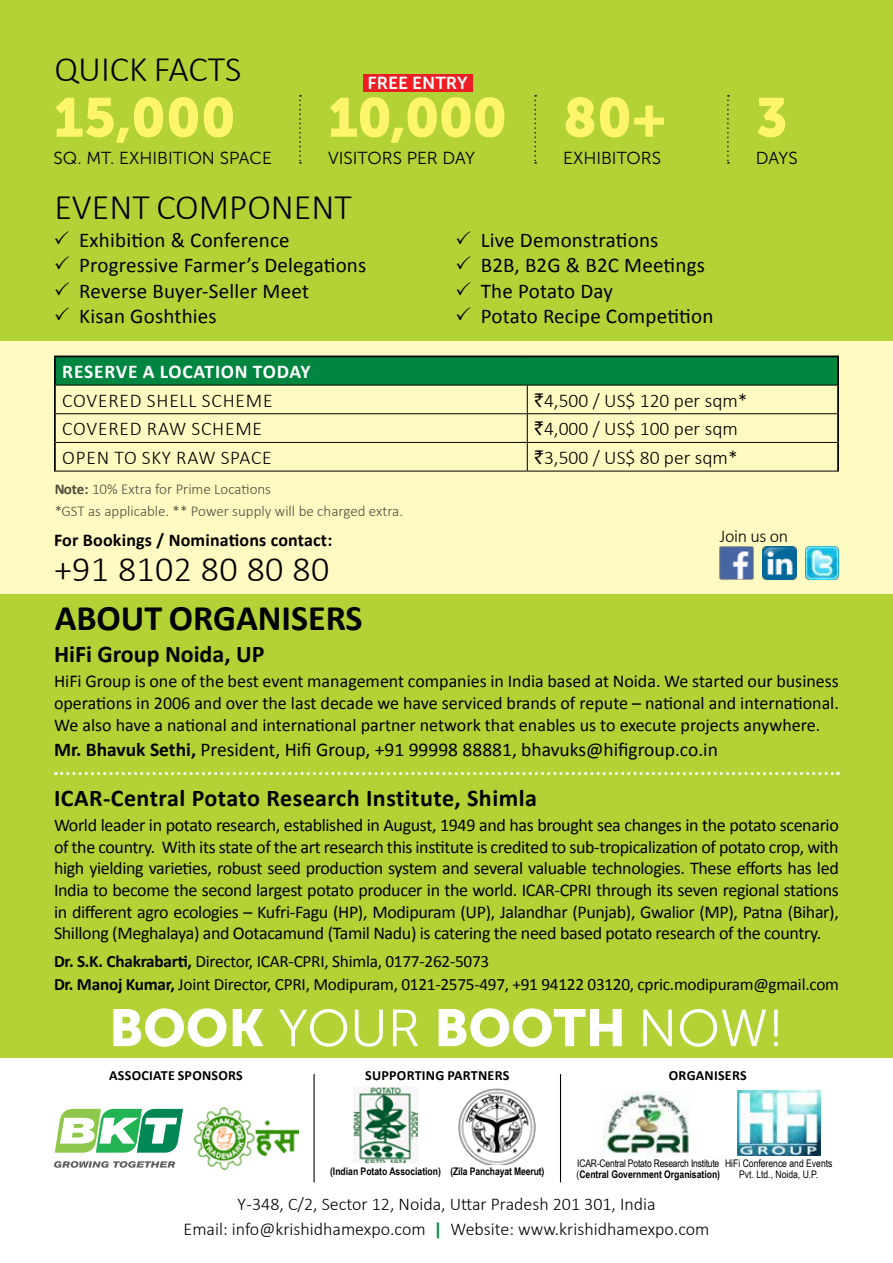
<style>
.page{position:relative;width:893px;height:1263px;background:#fff}
.page>*{position:absolute;margin:0;border:0;box-sizing:border-box;transform-origin:0 0}
.t1{font:54.45px "Museo Sans 900";color:#fff56d}
.t2{font:52.05px "Museo Sans 900";color:#fff}
.t3{font:300 36px "Calibri";letter-spacing:.01em;color:#000}
.t4{font:700 36px "Calibri";color:#000}
.t5{font:700 24px "Calibri";letter-spacing:.02em;color:#000}
.t6{font:700 24px "Calibri";color:#000}
.t7{font:21px/25.5px "Calibri";letter-spacing:.01em;color:#000}
.t8{font:300 19.5px "Calibri";color:#000}
.t9{font:19.5px "Calibri";color:#000}
.t10{font:700 19.5px "Calibri";letter-spacing:.04em;color:#fff}
.t11{font:18px/21.6px "Calibri";letter-spacing:-.02em;color:#000;text-align:justify}
.t12{font:300 18px/25px "Calibri";color:#000;text-align:center}
.t13{font:700 18px "Calibri";letter-spacing:.01em;color:#000}
.t14{font:17.4px "Museo Sans 300";color:#000}
.t15{font:17.4px "Museo Sans 700";color:#fff}
.t16{font:17.25px/22.5px "Calibri";letter-spacing:-.015em;color:#000}
.t17{font:300 15px/22.2px "Calibri";color:#000}
.t18{font:700 14.1px "Calibri";letter-spacing:.02em;color:#000}
.t19{font:10.5px/10.5px "Arial Narrow";letter-spacing:-.02em;color:#000}
.t20{font:700 10.5px "Arial Narrow";color:#000}
.t21{font:10.5px/11.2px "Arial Narrow";color:#000;text-align:center}
.s1{font-family:"Rupee";font-weight:400}
.s2{font-weight:700}
.s3{font-family:"Museo Sans 300"}
.s4{font-weight:700;color:#009241}
</style>
<div class="page">
<div style="left:0;top:312px;width:893px;height:719px;background:#fffac2"></div>
<img style="left:720px;top:546px;width:33px;height:34px">
<img style="left:763px;top:546px;width:33px;height:34px">
<img style="left:806px;top:546px;width:33px;height:34px">
<div style="left:55px;top:356px;width:783px;height:29px;background:#008641"></div>
<hr style="left:54px;top:356px;width:473px;height:1px;background:#000">
<hr style="left:54px;top:357px;width:2px;height:28px;background:#000">
<hr style="left:527px;top:356px;width:312px;height:1px;background:#000">
<hr style="left:837px;top:357px;width:2px;height:28px;background:#000">
<hr style="left:54px;top:385px;width:2px;height:29px;background:#000">
<hr style="left:837px;top:385px;width:2px;height:29px;background:#000">
<hr style="left:54px;top:414px;width:2px;height:28px;background:#000">
<hr style="left:837px;top:414px;width:2px;height:28px;background:#000">
<hr style="left:54px;top:442px;width:2px;height:29px;background:#000">
<hr style="left:837px;top:442px;width:2px;height:29px;background:#000">
<hr style="left:56px;top:385px;width:471px;height:1px;background:#000">
<hr style="left:527px;top:385px;width:310px;height:1px;background:#000">
<hr style="left:56px;top:413px;width:471px;height:1px;background:#000">
<hr style="left:527px;top:413px;width:310px;height:1px;background:#000">
<hr style="left:56px;top:442px;width:471px;height:1px;background:#000">
<hr style="left:527px;top:442px;width:310px;height:1px;background:#000">
<svg style="left:527px;top:385px;width:1px;height:86px"></svg>
<hr style="left:54px;top:471px;width:473px;height:1px;background:#000">
<hr style="left:527px;top:471px;width:312px;height:1px;background:#000">
<div style="left:0;top:0;width:893px;height:340px;background:#b2d235"></div>
<div style="left:0;top:594px;width:893px;height:463px;background:#b2d235"></div>
<svg style="left:56px;top:772px;width:782px;height:3px"></svg>
<hr style="left:314px;top:1074px;width:1px;height:108px;background:#000">
<hr style="left:560px;top:1074px;width:1px;height:108px;background:#000">
<svg style="left:55px;top:1109px;width:128px;height:44px"></svg>
<svg style="left:54px;top:1161px;width:121px;height:7px"></svg>
<img style="left:194px;top:1107px;width:104px;height:63px">
<img style="left:737px;top:1091px;width:83px;height:65px">
<img style="left:604px;top:1091px;width:86px;height:64px">
<img style="left:354px;top:1087px;width:64px;height:76px">
<img style="left:458px;top:1088px;width:78px;height:76px">
<svg style="left:299px;top:95px;width:2px;height:69px"></svg>
<svg style="left:534px;top:95px;width:2px;height:69px"></svg>
<svg style="left:727px;top:95px;width:2px;height:69px"></svg>
<div style="left:363px;top:74px;width:109px;height:18px;background:#ed1d24"></div>
<h3 class="t3" style="left:54px;top:47px;width:109px">Quick facts</h3>
<h1 class="t1" style="left:54px;top:87px;width:184px">15,000</h1>
<p class="t14" style="left:54px;top:148px;width:220px">SQ. MT. EXHIBITION SPACE</p>
<p class="t15" style="left:368px;top:74px;width:102px">FREE ENTRY</p>
<h1 class="t1" style="left:328px;top:87px;width:181px">10,000</h1>
<p class="t14" style="left:328px;top:148px;width:19px">VISIT</p>
<p class="t14" style="left:367px;top:148px;width:109px">ORS PE R DAY</p>
<h1 class="t1" style="left:563px;top:87px;width:105px">80+</h1>
<p class="t14" style="left:563px;top:148px;width:20px">EXHIBIT</p>
<p class="t14" style="left:627px;top:148px;width:34px">ORS</p>
<h3 class="t3" style="left:54px;top:184px;width:34px">Event</h3>
<h3 class="t3" style="left:156px;top:184px;width:42px">Component</h3>
<p class="t7" style="left:79px;top:226px;width:289px">Exhibition &amp; Conference<br>Progressive Farmer’s Delegations<br>Reverse Buyer-Seller Meet<br>Kisan Goshthies</p>
<p class="t7" style="left:481px;top:226px;width:234px">Live Demonstrations<br>B2B, B2G &amp; B2C Meetings<br>The Potato Day<br>Potato Recipe Competition</p>
<h1 class="t1" style="left:756px;top:87px;width:33px">3</h1>
<p class="t14" style="left:756px;top:148px;width:42px">DAYS</p>
<p class="t10" style="left:62px;top:359px;width:12px">RESER</p>
<p class="t10" style="left:116px;top:359px;width:196px">VE A LOCATION To day</p>
<p class="t8" style="left:62px;top:388px;width:23px">Cove</p>
<p class="t8" style="left:108px;top:388px;width:57px">red Shell</p>
<p class="t8" style="left:202px;top:388px;width:23px">Scheme</p>
<p class="t8" style="left:534px;top:388px;width:215px"><span class="s1">`</span>4,500 / US$ 120 per sqm*</p>
<p class="t8" style="left:62px;top:417px;width:23px">Cove</p>
<p class="t8" style="left:108px;top:417px;width:22px">redRaw</p>
<p class="t8" style="left:191px;top:417px;width:23px">Scheme</p>
<p class="t8" style="left:534px;top:417px;width:205px"><span class="s1">`</span>4,000 / US$ 100 per sqm</p>
<p class="t8" style="left:62px;top:445px;width:24px">Opento</p>
<p class="t8" style="left:142px;top:445px;width:40px">Sky Raw</p>
<p class="t8" style="left:221px;top:445px;width:21px">Space</p>
<p class="t8" style="left:534px;top:445px;width:205px"><span class="s1">`</span>3,500 / US$ 80 per sqm*</p>
<p class="t17" style="left:54px;top:478px;width:350px"><span class="s2">Note:</span> 10% Extra for Prime Locations<br>*GST as applicable. ** Power supply will be charged extra.</p>
<p class="t13" style="left:54px;top:529px;width:280px">For Bookings / Nominations contact:</p>
<h3 class="t3" style="left:54px;top:547px;width:277px">+91 8102 80 80 80</h3>
<h3 class="t4" style="left:55px;top:596px;width:309px">ABOUT ORGANISERs</h3>
<h3 class="t6" style="left:54px;top:639px;width:197px">HiFi Group Noida, UP</h3>
<p class="t12" style="left:720px;top:523px;width:70px">Join us on</p>
<p class="t11" style="left:54px;top:670px;width:786px">HiFi Group is one of the best event management companies in India based at Noida. We started our business operations in 2006 and over the last decade we have serviced brands of repute – national and international.<br>We also have a national and international partner network that enables us to execute projects anywhere.</p>
<p class="t9" style="left:54px;top:737px;width:665px"><span class="s2">Mr. Bhavuk Sethi,</span> President, Hifi Group, +91 99998 88881, bhavuks@hifigroup.co.in</p>
<h3 class="t5" style="left:54px;top:783px;width:484px">ICAR-Central Potato Research Institute, Shimla</h3>
<p class="t11" style="left:54px;top:814px;width:786px">World leader in potato research, established in August, 1949 and has brought sea changes in the potato scenario of the country. With its state of the art research this institute is credited to sub-tropicalization of potato crop, with high yielding varieties, robust seed production system and several valuable technologies. These efforts has led India to become the second largest potato producer in the world. ICAR-CPRI through its seven regional stations in different agro ecologies – Kufri-Fagu (HP), Modipuram (UP), Jalandhar (Punjab), Gwalior (MP), Patna (Bihar), Shillong (Meghalaya) and Ootacamund (Tamil Nadu) is catering the need based potato research of the country.</p>
<p class="t16" style="left:54px;top:949px;width:786px"><span class="s2">Dr. S.K. Chakrabarti,</span> Director, ICAR-CPRI, Shimla, 0177-262-5073<br><span class="s2">Dr. Manoj Kumar,</span> Joint Director, CPRI, Modipuram, 0121-2575-497, +91 94122 03120, cpric.modipuram@gmail.com</p>
<h2 class="t2" style="left:109px;top:998px;width:676px">BOOK <span class="s3">YOUR</span> BOOTH <span class="s3">NOW!</span></h2>
<p class="t18" style="left:109px;top:1066px;width:135px">Associate sponsors</p>
<p class="t18" style="left:669px;top:1066px;width:79px">Organisers</p>
<p class="t18" style="left:365px;top:1066px;width:146px">supporting partners</p>
<p class="t20" style="left:330px;top:1163px;width:216px">(Indian Potato Association) (Zila Panchayat Meerut)</p>
<p class="t21" style="left:725px;top:1157px;width:109px">HiFi Conference and Events<br>Pvt. Ltd., Noida, U.P.</p>
<p class="t19" style="left:577px;top:1158px;width:145px">ICAR-Central Potato Research Institute (<span class="s2">Central Government Organisation)</span></p>
<p class="t12" style="left:184px;top:1191px;width:527px">Y -348, C/2, Sector 12, Noida, Uttar Pradesh 201 301, India<br>Email: info@krishidhamexpo.com <span class="s4">|</span> Website: www.krishidhamexpo.com</p>
</div>
